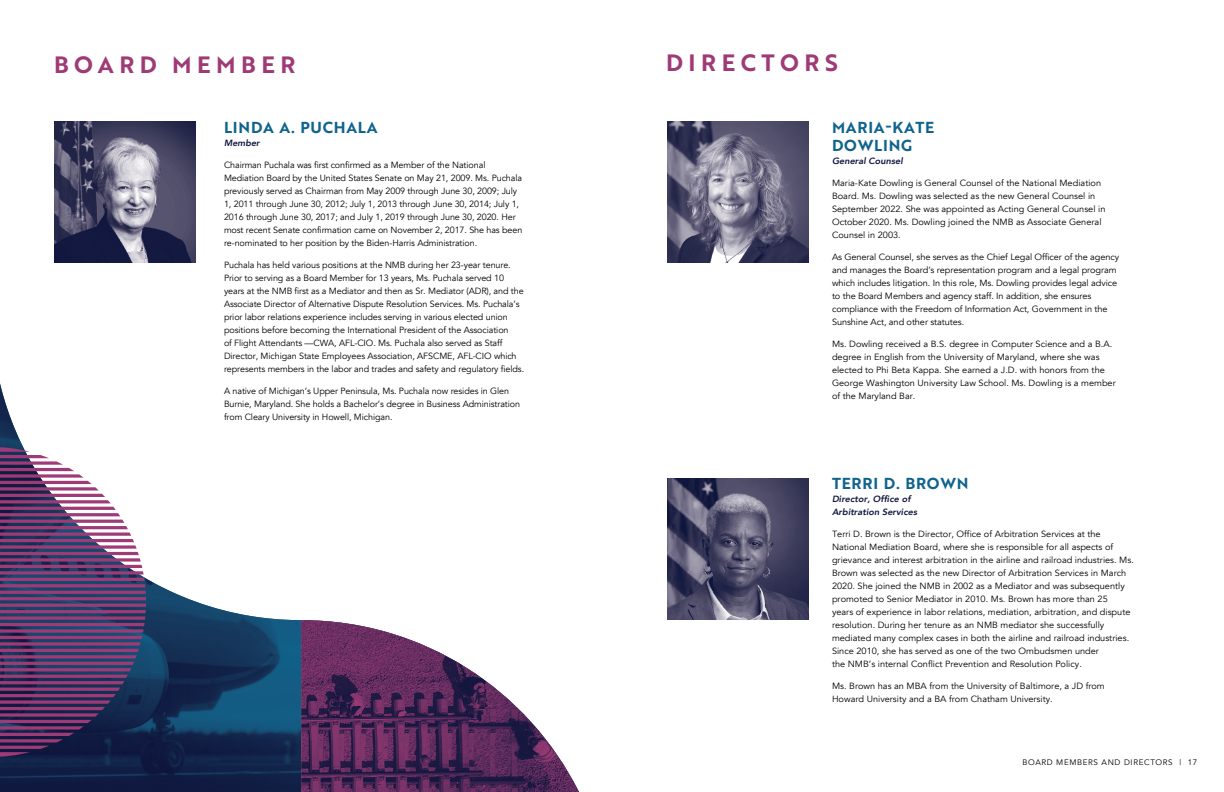
<style>
.page{position:relative;width:1224px;height:792px;background:#fff}
.page>*{position:absolute;margin:0;border:0;box-sizing:border-box;transform-origin:0 0}
.t1{font:23px "Brother 1816 Bold";letter-spacing:.24em;color:#9e3b76}
.t2{font:15.5px/18px "Brother 1816 Bold";letter-spacing:.05em;color:#10638c}
.t3{font:9px/13px "Avenir";letter-spacing:-.01em;color:#000}
.t4{font:italic 800 9px/13px "Avenir";color:#0f153d}
.t5{font:8px "Avenir";letter-spacing:.08em;color:#000}
</style>
<div class="page">
<img style="left:54px;top:121px;width:141px;height:142px">
<img style="left:0;top:384px;width:301px;height:408px">
<img style="left:301px;top:620px;width:278px;height:172px">
<svg style="left:0;top:447px;width:146px;height:310px;background:#6f567e"></svg>
<img style="left:667px;top:121px;width:142px;height:142px">
<img style="left:667px;top:478px;width:142px;height:141px">
<h1 class="t1" style="left:54px;top:47px;width:243px">BOARD MEMBER</h1>
<h1 class="t2" style="left:224px;top:118px;width:155px">LINDA A. PUCHALA</h1>
<p class="t4" style="left:224px;top:136px;width:37px">Member</p>
<p class="t3" style="left:224px;top:158px;width:300px">Chairman Puchala was first confirmed as a Member of the National Mediation Board by the United States Senate on May 21, 2009. Ms. Puchala previously served as Chairman from May 2009 through June 30, 2009; July 1, 2011 through June 30, 2012; July 1, 2013 through June 30, 2014; July 1, 2016 through June 30, 2017; and July 1, 2019 through June 30, 2020. Her most recent Senate confirmation came on November 2, 2017. She has been re-nominated to her position by the Biden-Harris Administration.</p>
<p class="t3" style="left:224px;top:258px;width:302px">Puchala has held various positions at the NMB during her 23-year tenure.<br>Prior to serving as a Board Member for 13 years, Ms. Puchala served 10 years at the NMB first as a Mediator and then as Sr. Mediator (ADR), and the Associate Director of Alternative Dispute Resolution Services. Ms. Puchala’s prior labor relations experience includes serving in various elected union positions before becoming the International President of the Association<br>of Flight Attendants —CWA, AFL-CIO. Ms. Puchala also served as Staff Director, Michigan State Employees Association, AFSCME, AFL-CIO which represents members in the labor and trades and safety and regulatory fields.</p>
<p class="t3" style="left:224px;top:384px;width:298px">A native of Michigan’s Upper Peninsula, Ms. Puchala now resides in Glen<br>Burnie, Maryland. She holds a Bachelor’s degree in Business Administration from Cleary University in Howell, Michigan.</p>
<h1 class="t1" style="left:666px;top:45px;width:173px">DIRECTORS</h1>
<h1 class="t2" style="left:832px;top:118px;width:104px">MARIA-KATE<br>DOWLING</h1>
<p class="t4" style="left:832px;top:154px;width:72px">General Counsel</p>
<p class="t3" style="left:832px;top:176px;width:275px">Maria-Kate Dowling is General Counsel of the National Mediation Board. Ms. Dowling was selected as the new General Counsel in September 2022. She was appointed as Acting General Counsel in October 2020. Ms. Dowling joined the NMB as Associate General Counsel in 2003.</p>
<p class="t3" style="left:832px;top:250px;width:289px">As General Counsel, she serves as the Chief Legal Officer of the agency and manages the Board’s representation program and a legal program which includes litigation. In this role, Ms. Dowling provides legal advice to the Board Members and agency staff. In addition, she ensures compliance with the Freedom of Information Act, Government in the Sunshine Act, and other statutes.</p>
<p class="t3" style="left:832px;top:337px;width:285px">Ms. Dowling received a B.S. degree in Computer Science and a B.A. degree in English from the University of Maryland, where she was elected to Phi Beta Kappa. She earned a J.D. with honors from the George Washington University Law School. Ms. Dowling is a member of the Maryland Bar.</p>
<h1 class="t2" style="left:832px;top:474px;width:138px">TERRI D. BROWN</h1>
<p class="t4" style="left:832px;top:493px;width:87px">Director, Office of<br>Arbitration Services</p>
<p class="t3" style="left:832px;top:528px;width:303px">Terri D. Brown is the Director, Office of Arbitration Services at the National Mediation Board, where she is responsible for all aspects of grievance and interest arbitration in the airline and railroad industries. Ms.<br>Brown was selected as the new Director of Arbitration Services in March 2020. She joined the NMB in 2002 as a Mediator and was subsequently promoted to Senior Mediator in 2010. Ms. Brown has more than 25<br>years of experience in labor relations, mediation, arbitration, and dispute resolution. During her tenure as an NMB mediator she successfully mediated many complex cases in both the airline and railroad industries.<br>Since 2010, she has served as one of the two Ombudsmen under<br>the NMB’s internal Conflict Prevention and Resolution Policy.</p>
<p class="t3" style="left:832px;top:680px;width:274px">Ms. Brown has an MBA from the University of Baltimore, a JD from<br>Howard University and a BA from Chatham University.</p>
<p class="t5" style="left:1022px;top:757px;width:176px">BOARD MEMBERS AND DIRECTORS | 17</p>
</div>
